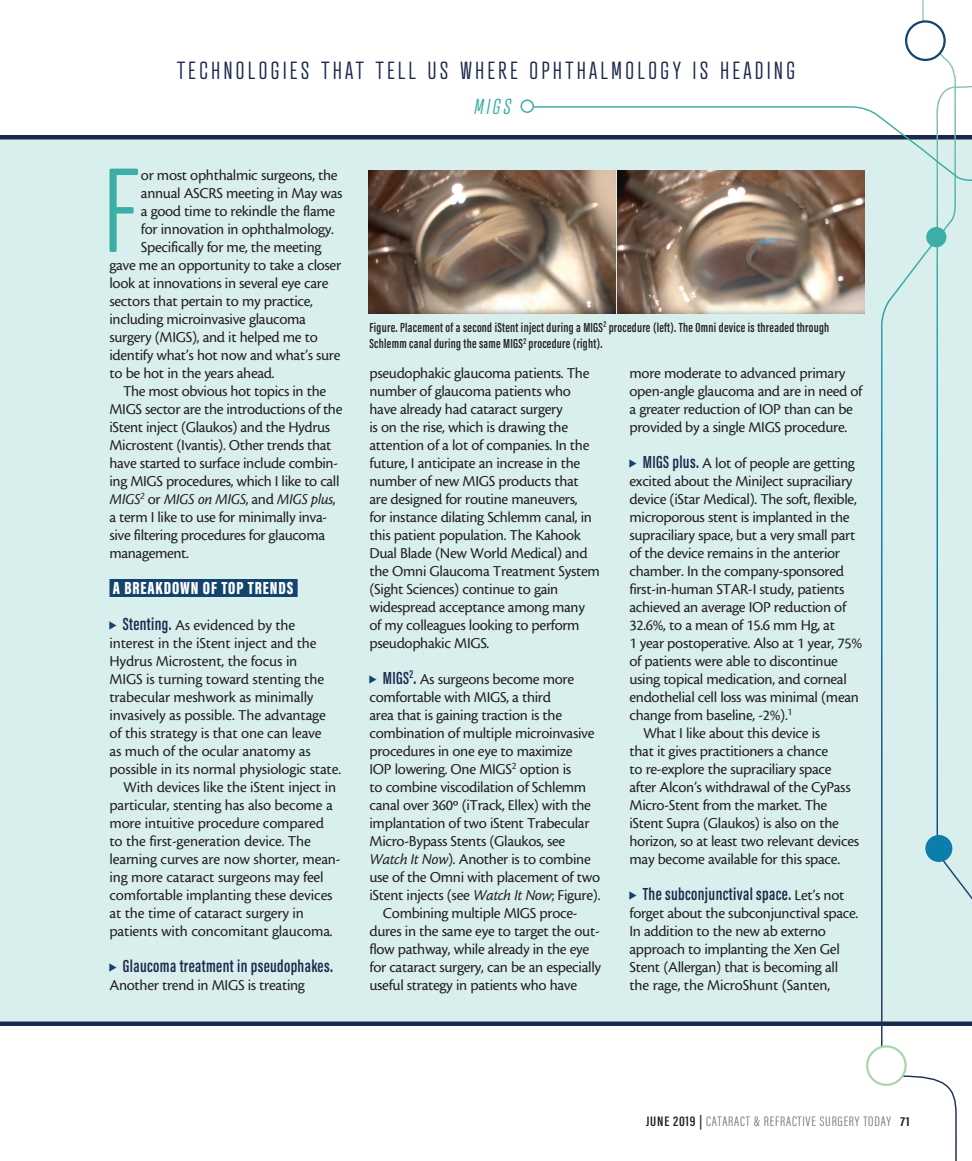
<style>
.page{position:relative;width:972px;height:1161px;background:#fff}
.page>*{position:absolute;margin:0;border:0;box-sizing:border-box;transform-origin:0 0}
.body_first{font:300 115.2px "Atrament";color:#3caea5}
.t1{font:300 24px "Atrament";letter-spacing:.15em;color:#1a284b}
.t2{font:italic 300 21px "Atrament";color:#3caea5}
.subhead_2{font:600 18px "Acumin Pro Extra Cond";letter-spacing:.02em;color:#1a284b}
.subhead{font:900 18px "Acumin Pro Extra Cond";letter-spacing:.05em;color:#fff}
.subhead_2-2{font:15.75px/18px "Cronos MM 408 10";letter-spacing:-.02em;color:#231f20}
.body{font:15.75px/18px "Cronos MM 408 10";letter-spacing:-.02em;color:#231f20}
.body_first-2{font:15.75px "Cronos MM 408 10";letter-spacing:-.02em;color:#231f20}
.t3{font:300 14.1px "Acumin Pro Extra Cond";letter-spacing:.05em;color:#6c6d70;scale:1.11 1}
.t4{font:600 13.5px/16.5px "Acumin Pro Extra Cond";letter-spacing:.02em;color:#231f20}
.s1{font-family:"Cronos MM It 408 10"}
.s2{font-family:"Acumin Pro Extra Cond";font-weight:600;font-size:18px;color:#1a284b}
.s3{font-family:"Cronos MM 408 10";font-weight:400;font-size:15.75px;color:#231f20}
.s4{font-weight:600;color:#231f20}
.s5{font-weight:700;font-size:13.35px;color:#231f20}
</style>
<div class="page">
<div style="left:0;top:135px;width:523px;height:891px;background:#d8efed"></div>
<div style="left:110px;top:579px;width:188px;height:18px;background:#13446e"></div>
<img style="left:369px;top:171px;width:154px;height:143px">
<div style="left:520px;top:99px;width:14px;height:14px;border:2px solid #3caea5;border-radius:50%"></div>
<svg style="left:110px;top:621px;width:7px;height:9px"></svg>
<svg style="left:110px;top:963px;width:7px;height:9px"></svg>
<svg style="left:369px;top:675px;width:8px;height:9px"></svg>
<svg style="left:523px;top:0;width:449px;height:1161px"></svg>
<p class="t1" style="left:177px;top:56px;width:619px">TECHNOLOGIES THAT TELL US WHERE OPHTHALMOLOGY IS HEADING</p>
<p class="body_first" style="left:105px;top:142px;width:35px">F</p>
<p class="body_first-2" style="left:141px;top:167px;width:198px">or most ophthalmic surgeons, the</p>
<p class="body_first-2" style="left:141px;top:185px;width:203px">annual ASCRS meeting in May was</p>
<p class="body_first-2" style="left:141px;top:203px;width:196px">a good time to rekindle the flame</p>
<p class="body_first-2" style="left:141px;top:221px;width:195px">for innovation in ophthalmology.</p>
<p class="body_first-2" style="left:141px;top:239px;width:182px">Specifically for me, the meeting</p>
<p class="body_first-2" style="left:110px;top:257px;width:233px">gave me an opportunity to take a closer</p>
<p class="body_first-2" style="left:110px;top:275px;width:220px">look at innovations in several eye care</p>
<p class="body_first-2" style="left:110px;top:293px;width:205px">sectors that pertain to my practice,</p>
<p class="body_first-2" style="left:110px;top:311px;width:198px">including microinvasive glaucoma</p>
<p class="body_first-2" style="left:110px;top:329px;width:210px">surgery (MIGS), and it helped me to</p>
<p class="body_first-2" style="left:110px;top:347px;width:233px">identify what’s hot now and what’s sure</p>
<p class="body_first-2" style="left:110px;top:365px;width:167px">to be hot in the years ahead.</p>
<p class="body" style="left:110px;top:382px;width:234px;text-indent:14px">The most obvious hot topics in the MIGS sector are the introductions of the iStent inject (Glaukos) and the Hydrus Microstent (Ivantis). Other trends that have started to surface include combin&shy;ing MIGS procedures, which I like to call <span class="s1">MIGS</span><sup>2</sup> or <span class="s1">MIGS on MIGS</span>, and <span class="s1">MIGS plus</span>, a term I like to use for minimally inva&shy;sive filtering procedures for glaucoma management.</p>
<p class="subhead" style="left:113px;top:577px;width:182px">A BREAKDOWN OF TOP TRENDS</p>
<p class="subhead_2-2" style="left:110px;top:616px;width:233px;text-indent:13px"><span class="s2">Stenting.</span> As evidenced by the interest in the iStent inject and the Hydrus Microstent, the focus in<br>MIGS is turning toward stenting the trabecular meshwork as minimally invasively as possible. The advantage of this strategy is that one can leave<br>as much of the ocular anatomy as possible in its normal physiologic state.</p>
<p class="body" style="left:110px;top:778px;width:233px;text-indent:14px">With devices like the iStent inject in particular, stenting has also become a more intuitive procedure compared to the first-generation device. The learning curves are now shorter, mean&shy;ing more cataract surgeons may feel comfortable implanting these devices at the time of cataract surgery in patients with concomitant glaucoma.</p>
<p class="subhead_2" style="left:123px;top:955px;width:212px">Glaucoma treatment in pseudophakes.</p>
<p class="subhead_2-2" style="left:110px;top:976px;width:197px">Another trend in MIGS is treating</p>
<p class="t2" style="left:474px;top:94px;width:38px">MIGS</p>
<p class="t4" style="left:369px;top:319px;width:461px">Figure. Placement of a second iStent inject during a MIGS<sup>2</sup> procedure (left). The Omni device is threaded through<br>Schlemm canal during the same MIGS<sup>2</sup> procedure (right).</p>
<p class="subhead_2-2" style="left:369px;top:364px;width:232px">pseudophakic glaucoma patients. The number of glaucoma patients who have already had cataract surgery<br>is on the rise, which is drawing the attention of a lot of companies. In the future, I anticipate an increase in the number of new MIGS products that are designed for routine maneuvers,<br>for instance dilating Schlemm canal, in this patient population. The Kahook Dual Blade (New World Medical) and the Omni Glaucoma Treatment System (Sight Sciences) continue to gain widespread acceptance among many of my colleagues looking to perform pseudophakic MIGS.</p>
<p class="subhead_2-2" style="left:369px;top:670px;width:232px;text-indent:13px"><span class="s2">MIGS</span><sup>2</sup><span class="s2">.</span> As surgeons become more comfortable with MIGS, a third<br>area that is gaining traction is the combination of multiple microinvasive procedures in one eye to maximize<br>IOP lowering. One MIGS<sup>2</sup> option is<br>to combine viscodilation of Schlemm canal over 360º (iTrack, Ellex) with the implantation of two iStent Trabecular Micro-Bypass Stents (Glaukos, see <span class="s1">Watch It Now</span>). Another is to combine use of the Omni with placement of two iStent injects (see <span class="s1">Watch It Now</span>; Figure).</p>
<p class="body" style="left:369px;top:904px;width:233px;text-indent:14px">Combining multiple MIGS proce&shy;dures in the same eye to target the out&shy;flow pathway, while already in the eye for cataract surgery, can be an especially useful strategy in patients who have</p>
<p class="body" style="left:630px;top:364px;width:234px">more moderate to advanced primary open-angle glaucoma and are in need of a greater reduction of IOP than can be provided by a single MIGS procedure.</p>
<p class="subhead_2-2" style="left:630px;top:454px;width:234px;text-indent:13px"><span class="s2">MIGS plus.</span> A lot of people are getting excited about the MiniJect supraciliary device (iStar Medical). The soft, flexible, microporous stent is implanted in the supraciliary space, but a very small part of the device remains in the anterior chamber. In the company-sponsored first-in-human STAR-I study, patients achieved an average IOP reduction of 32.6%, to a mean of 15.6 mm Hg, at<br>1 year postoperative. Also at 1 year, 75% of patients were able to discontinue using topical medication, and corneal endothelial cell loss was minimal (mean change from baseline, -2%).<sup>1</sup></p>
<p class="body" style="left:630px;top:724px;width:231px;text-indent:14px">What I like about this device is<br>that it gives practitioners a chance<br>to re-explore the supraciliary space after Alcon’s withdrawal of the CyPass Micro-Stent from the market. The iStent Supra (Glaukos) is also on the horizon, so at least two relevant devices may become available for this space.</p>
<p class="subhead_2" style="left:643px;top:883px;width:203px">The subconjunctival space. <span class="s3">Let’s not</span></p>
<p class="subhead_2-2" style="left:630px;top:904px;width:230px">forget about the subconjunctival space.<br>In addition to the new ab externo approach to implanting the Xen Gel Stent (Allergan) that is becoming all the rage, the MicroShunt (Santen,</p>
<p class="t3" style="left:646px;top:1113px;width:239px"><span class="s4">JUNE 2019 |</span> CATARACT &amp; REFRACTIVE SURGERY TODAY <span class="s5">71</span></p>
</div>
